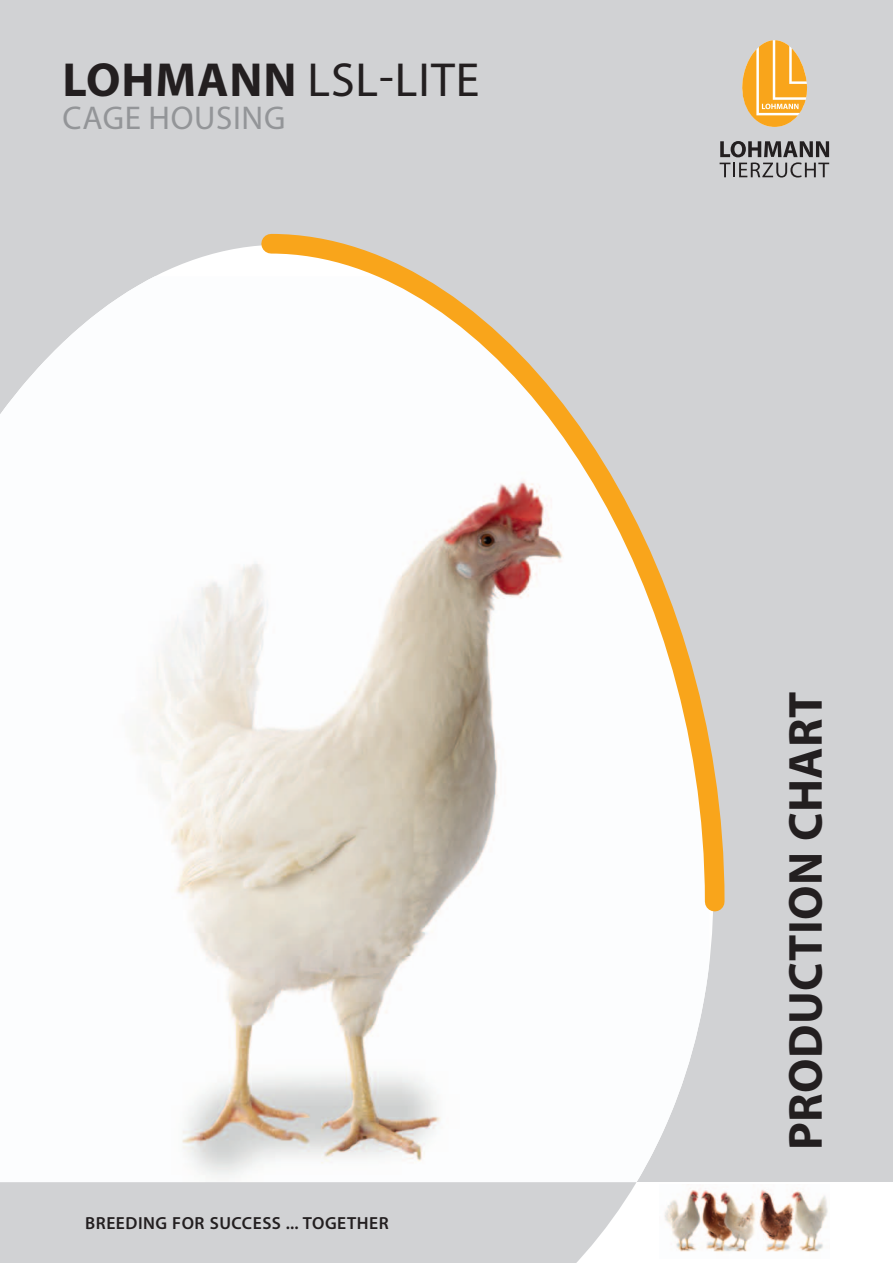
<style>
.page{position:relative;width:893px;height:1263px;background:#d1d2d4}
.page>*{position:absolute;margin:0;border:0;box-sizing:border-box;transform-origin:0 0}
.t1{font:700 48px "Myriad Pro";letter-spacing:.01em;color:#231f20}
.t2{font:48px "Myriad Pro";color:#231f20}
.t3{font:33px "Myriad Pro";color:#939598}
.t4{font:600 17.55px "Myriad Pro";letter-spacing:.03em;color:#231f20}
.s1{font-weight:700}
</style>
<div class="page">
<div style="left:0;top:1182px;width:893px;height:81px;background:#fff"></div>
<img style="left:713px;top:1189px;width:115px;height:63px">
<img style="left:0;top:276px;width:709px;height:976px">
<svg style="left:251px;top:233px;width:474px;height:688px"></svg>
<div style="left:0;top:1182px;width:636px;height:81px;background:#d1d2d4"></div>
<svg style="left:720px;top:141px;width:109px;height:37px"></svg>
<svg style="left:742px;top:40px;width:65px;height:87px"></svg>
<h1 class="t2" style="left:63px;top:54px;width:354px"><span class="s1">LOHMANN</span> LSL-LITE</h1>
<h2 class="t3" style="left:62px;top:100px;width:21px">CAGE</h2>
<h2 class="t3" style="left:149px;top:100px;width:20px">HOUSING</h2>
<p class="t4" style="left:106px;top:1213px;width:232px">EEDING FOR SUCCESS ... TOG</p>
<p class="t4" style="left:62px;top:1213px;width:328px">BREEBRDING FOR SUCCESS ... TOGETHEETRHE R</p>
<h1 class="t1" style="left:774px;top:1150px;width:460px;rotate:-90deg">PRODUCTION CHART</h1>
</div>
